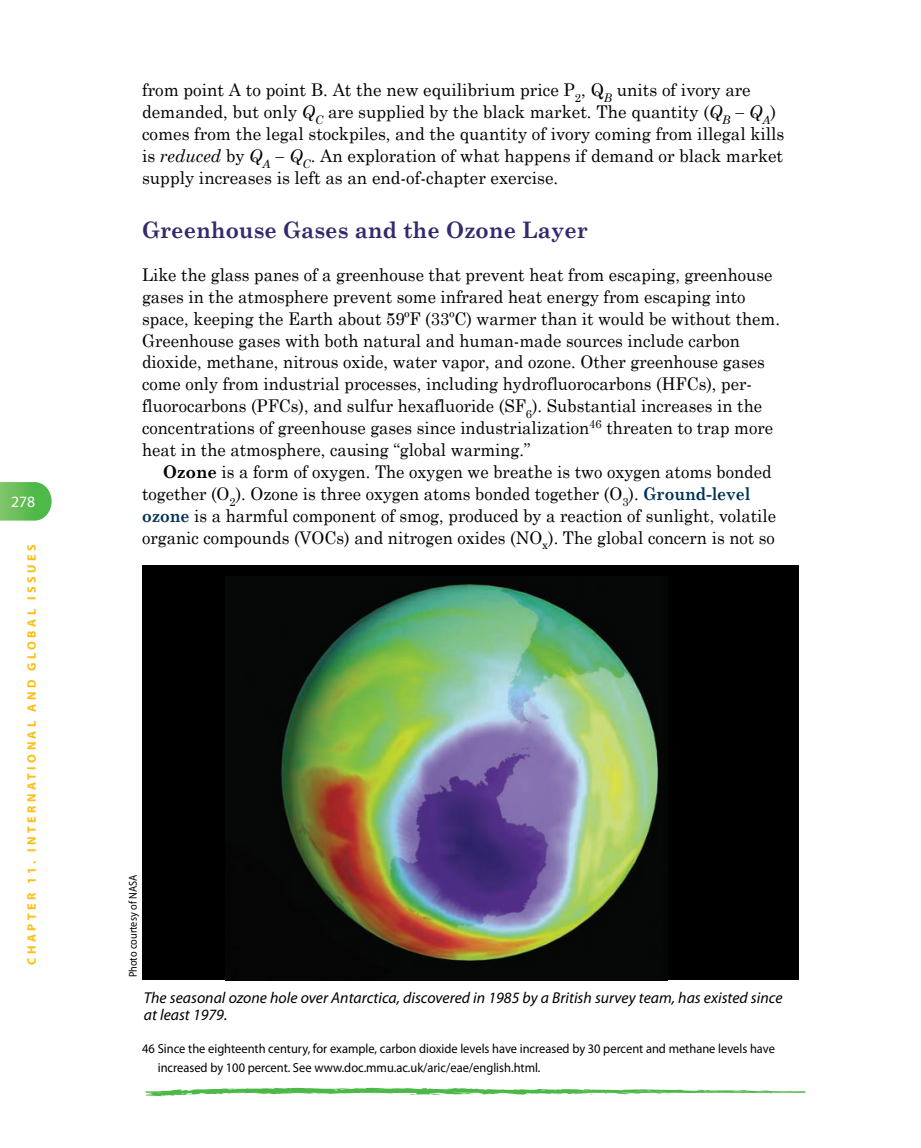
<style>
.page{position:relative;width:921px;height:1148px;background:#fff}
.page>*{position:absolute;margin:0;border:0;box-sizing:border-box;transform-origin:0 0}
.t1{font:700 22.75px "Century Schoolbook";color:#332a6e;scale:.95 1}
.t2{font:17.5px/21.9px "Century Schoolbook";color:#000;scale:.95 1}
.t3{font:17.5px/21.9px "Century Schoolbook";color:#000}
.t4{font:italic 15.75px/17.5px "Myriad Pro";color:#000}
.t5{font:15.75px "Myriad Pro";color:#fff}
.t6{font:13.12px/19.2px "Myriad Pro";color:#000;scale:.95 1}
.t7{font:700 12.25px "Myriad Pro";letter-spacing:.28em;color:#fdbd12}
.t8{font:11.38px "Myriad Pro";color:#000;scale:.9 1}
.s1{font-style:italic}
.s2{font-weight:700}
.s3{font-weight:700;color:#003456}
</style>
<div class="page">
<hr style="left:146px;top:1091px;width:659px;height:1px;background:#4cb848">
<svg style="left:786px;top:1090px;width:19px;height:2px"></svg>
<svg style="left:145px;top:1087px;width:635px;height:8px"></svg>
<svg style="left:0;top:482px;width:52px;height:38px;background:#6dc162"></svg>
<div style="left:142px;top:565px;width:656px;height:414px;background:#000"></div>
<img style="left:280px;top:583px;width:379px;height:379px">
<p class="t5" style="left:11px;top:492px;width:26px">278</p>
<p class="t7" style="left:24px;top:964px;width:422px;rotate:-90deg">ch apter 11. i nternati onal and global i ssues</p>
<p class="t3" style="left:142px;top:77px;width:643px">from point A to point B. At the new equilibrium price P<sub>2</sub>, Q<sub>B</sub> units of ivory are demanded, but only <span class="s1">Q</span><sub>C</sub> are supplied by the black market. The quantity (<span class="s1">Q</span><sub>B</sub> <span class="s1">Q</span><sub>A</sub>) comes from the legal stockpiles, and the quantity of ivory coming from illegal kills is <span class="s1">reduced</span> by <span class="s1">Q</span><sub>A</sub> <span class="s1">Q</span><sub>C</sub>. An exploration of what happens if demand or black market supply increases is left as an end-of-chapter exercise.</p>
<h1 class="t1" style="left:142px;top:212px;width:471px">Greenhouse Gases and the Ozone Layer</h1>
<p class="t2" style="left:142px;top:262px;width:673px">Like the glass panes of a greenhouse that prevent heat from escaping, greenhouse gases in the atmosphere prevent some infrared heat energy from escaping into space, keeping the Earth about 59ºF (33ºC) warmer than it would be without them.<br>Greenhouse gases with both natural and human-made sources include carbon dioxide, methane, nitrous oxide, water vapor, and ozone. Other greenhouse gases come only from industrial processes, including hydrofluorocarbons (HFCs), per&shy;fluorocarbons (PFCs), and sulfur hexafluoride (SF<sub>6</sub>). Substantial increases in the concentrations of greenhouse gases since industrialization<sup>46</sup> threaten to trap more heat in the atmosphere, causing “global warming.”</p>
<p class="t2" style="left:142px;top:459px;width:668px;text-indent:21px"><span class="s2">Ozone</span> is a form of oxygen. The oxygen we breathe is two oxygen atoms bonded together (O<sub>2</sub>). Ozone is three oxygen atoms bonded together (O<sub>3</sub>). <span class="s3">Ground-level ozone</span> is a harmful component of smog, produced by a reaction of sunlight, volatile organic compounds (VOCs) and nitrogen oxides (NO<sub>x</sub>). The global concern is not so</p>
<p class="t8" style="left:126px;top:977px;width:115px;rotate:-90deg">Photo courtesy of NASA</p>
<p class="t4" style="left:144px;top:988px;width:640px">The seasonal ozone hole over Antarctica, discovered in 1985 by a British survey team, has existed since at least 1979.</p>
<p class="t6" style="left:158px;top:1038px;width:651px;text-indent:-16px">46 Since the eighteenth century, for example, carbon dioxide levels have increased by 30 percent and methane levels have increased by 100 percent. See www.doc.mmu.ac.uk/aric/eae/english.html.</p>
</div>
